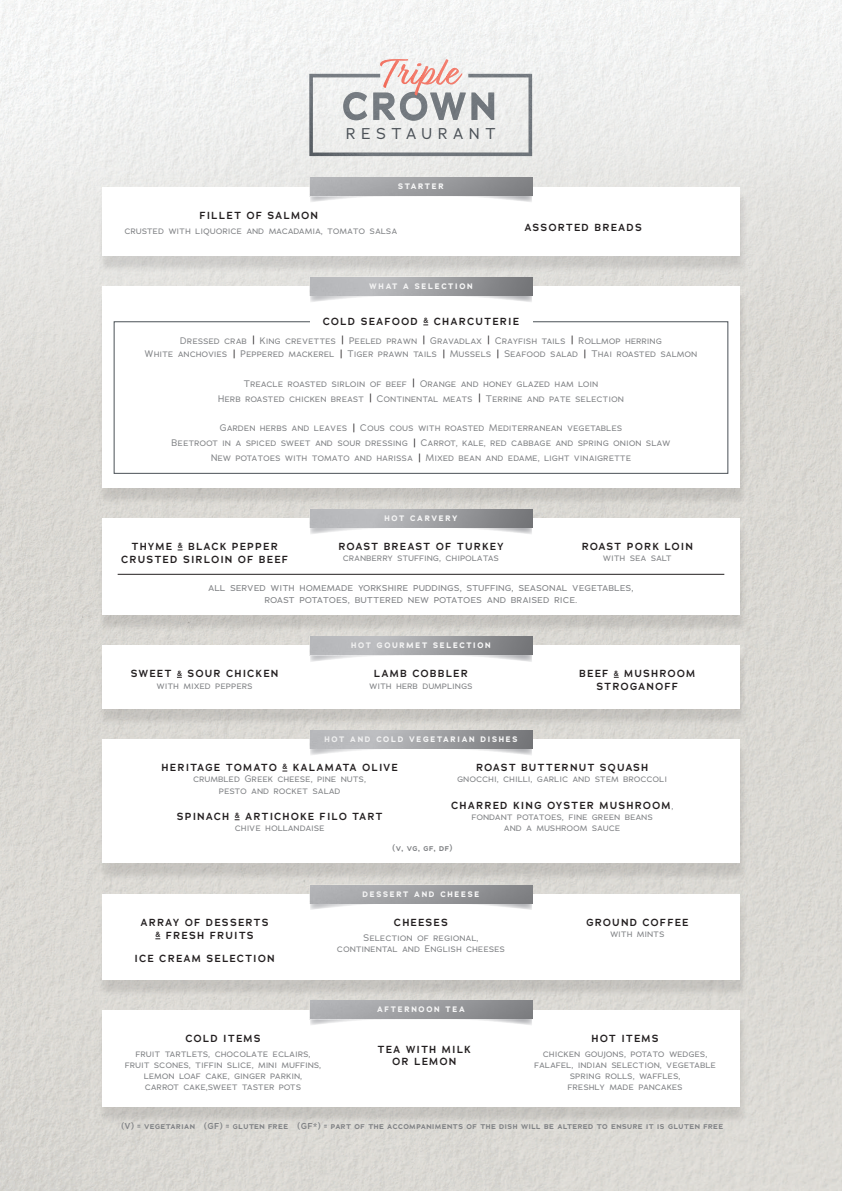
<style>
.page{position:relative;width:842px;height:1191px;background:#fff}
.page>*{position:absolute;margin:0;border:0;box-sizing:border-box;transform-origin:0 0}
.t1{font:15.3px "Adrianna";letter-spacing:.385em;color:#4b5157}
.t2{font:600 10.2px/13px "Adrianna";letter-spacing:.115em;color:#231f20;text-align:center}
.t3{font:10px/11.2px "Adrianna";letter-spacing:.05em;color:#808285;text-align:center}
.t4{font:9.3px/11.2px "Adrianna";letter-spacing:.05em;color:#808285;text-align:center}
.t5{font:600 8.6px "Adrianna";letter-spacing:.05em;color:#808285}
.t6{font:700 7.9px "Adrianna";letter-spacing:.215em;color:#fff}
.s1{font-size:11.3px;color:#231f20}
.s2{font-weight:400;font-size:9.3px;color:#808285}
</style>
<div class="page">
<div style="left:0;top:21px;width:842px;height:1170px;background:#dbd9d4"></div>
<img style="left:1px;top:0;width:841px;height:1087px">
<svg style="left:309px;top:59px;width:223px;height:97px"></svg>
<img style="left:379px;top:59px;width:83px;height:37px">
<div style="left:97px;top:192px;width:651px;height:81px;background:#231f20;opacity:.12"></div>
<div style="left:102px;top:187px;width:638px;height:69px;background:#fff"></div>
<div style="left:97px;top:899px;width:651px;height:97px;background:#231f20;opacity:.12"></div>
<div style="left:102px;top:894px;width:638px;height:85px;background:#fff"></div>
<div style="left:97px;top:1014px;width:651px;height:110px;background:#231f20;opacity:.12"></div>
<div style="left:102px;top:1009px;width:638px;height:97px;background:#fff"></div>
<div style="left:97px;top:291px;width:651px;height:214px;background:#231f20;opacity:.12"></div>
<div style="left:102px;top:286px;width:638px;height:202px;background:#fff"></div>
<div style="left:97px;top:523px;width:651px;height:109px;background:#231f20;opacity:.12"></div>
<div style="left:102px;top:518px;width:638px;height:97px;background:#fff"></div>
<div style="left:97px;top:651px;width:651px;height:75px;background:#231f20;opacity:.12"></div>
<div style="left:102px;top:646px;width:638px;height:63px;background:#fff"></div>
<div style="left:97px;top:744px;width:651px;height:137px;background:#231f20;opacity:.12"></div>
<div style="left:102px;top:739px;width:638px;height:124px;background:#fff"></div>
<svg style="left:310px;top:295px;width:222px;height:7px"></svg>
<svg style="left:310px;top:528px;width:222px;height:6px"></svg>
<svg style="left:310px;top:655px;width:222px;height:7px"></svg>
<svg style="left:310px;top:749px;width:222px;height:6px"></svg>
<img style="left:310px;top:277px;width:222px;height:18px">
<img style="left:310px;top:509px;width:222px;height:19px">
<img style="left:310px;top:636px;width:222px;height:19px">
<img style="left:310px;top:730px;width:222px;height:19px">
<svg style="left:310px;top:196px;width:222px;height:6px"></svg>
<svg style="left:310px;top:903px;width:222px;height:7px"></svg>
<svg style="left:310px;top:1019px;width:222px;height:6px"></svg>
<img style="left:310px;top:177px;width:222px;height:19px">
<img style="left:310px;top:884px;width:222px;height:19px">
<img style="left:310px;top:1000px;width:222px;height:19px">
<div style="left:114px;top:321px;width:614px;height:152px;border:1px solid #4b5157"></div>
<hr style="left:118px;top:574px;width:606px;height:1px;background:#231f20">
<div style="left:310px;top:311px;width:222px;height:16px;background:#fff"></div>
<h1 class="t1" style="left:346px;top:124px;width:151px">RESTAURANT</h1>
<p class="t6" style="left:398px;top:181px;width:47px">STARTER</p>
<p class="t2" style="left:199px;top:209px;width:120px">FILLET OF SALMON</p>
<p class="t4" style="left:125px;top:225px;width:274px">crusted with liquorice and macadamia, tomato salsa</p>
<p class="t6" style="left:369px;top:281px;width:105px">WHAT A SELECTION</p>
<p class="t2" style="left:524px;top:221px;width:119px">ASSORTED BREADS</p>
<p class="t2" style="left:323px;top:315px;width:198px">COLD SEAFOOD <sup>&amp;</sup> CHARCUTERIE</p>
<p class="t4" style="left:145px;top:333px;width:554px;line-height:13.5px">Dressed crab <span class="s1">|</span> King crevettes <span class="s1">|</span> Peeled prawn <span class="s1">|</span> Gravadlax <span class="s1">|</span> Crayfish tails <span class="s1">|</span> Rollmop herring<br>White anchovies <span class="s1">|</span> Peppered mackerel <span class="s1">|</span> Tiger prawn tails <span class="s1">|</span> Mussels <span class="s1">|</span> Seafood salad <span class="s1">|</span> Thai roasted salmon</p>
<p class="t4" style="left:218px;top:376px;width:407px;line-height:14.8px">Treacle roasted sirloin of beef <span class="s1">|</span> Orange and honey glazed ham loin<br>Herb roasted chicken breast <span class="s1">|</span> Continental meats <span class="s1">|</span> Terrine and pate selection</p>
<p class="t4" style="left:172px;top:420px;width:500px;line-height:14.8px">Garden herbs and leaves <span class="s1">|</span> Cous cous with roasted Mediterranean vegetables<br>Beetroot in a spiced sweet and sour dressing <span class="s1">|</span> Carrot, kale, red cabbage and spring onion slaw<br>New potatoes with tomato and harissa <span class="s1">|</span> Mixed bean and edame, light vinaigrette</p>
<p class="t6" style="left:385px;top:513px;width:74px">HOT CARVERY</p>
<p class="t2" style="left:121px;top:540px;width:168px">THYME <sup>&amp;</sup> BLACK PEPPER<br>CRUSTED SIRLOIN OF BEEF</p>
<p class="t2" style="left:338px;top:540px;width:166px">ROAST BREAST OF TURKEY</p>
<p class="t2" style="left:582px;top:540px;width:113px">ROAST PORK LOIN</p>
<p class="t4" style="left:603px;top:552px;width:70px">with sea salt</p>
<p class="t3" style="left:208px;top:582px;width:426px">all served with homemade yorkshire puddings, stuffing, seasonal vegetables, roast potatoes, buttered new potatoes and braised rice.</p>
<p class="t4" style="left:343px;top:552px;width:157px">cranberry stuffing, chipolatas</p>
<p class="t2" style="left:131px;top:667px;width:149px">SWEET <sup>&amp;</sup> SOUR CHICKEN</p>
<p class="t4" style="left:157px;top:679px;width:97px">with mixed peppers</p>
<p class="t6" style="left:351px;top:640px;width:141px">HOT GOURMET SELECTION</p>
<p class="t2" style="left:374px;top:667px;width:96px">LAMB COBBLER</p>
<p class="t4" style="left:369px;top:679px;width:104px">with herb dumplings</p>
<p class="t6" style="left:325px;top:734px;width:194px">HOT AND COLD VEGETARIAN DISHES</p>
<p class="t2" style="left:579px;top:668px;width:118px;line-height:12.1px">BEEF <sup>&amp;</sup> MUSHROOM<br>STROGANOFF</p>
<p class="t2" style="left:162px;top:761px;width:238px">HERITAGE TOMATO <sup>&amp;</sup> KALAMATA OLIVE</p>
<p class="t4" style="left:194px;top:773px;width:174px">crumbled Greek cheese, pine nuts, pesto and rocket salad</p>
<p class="t2" style="left:177px;top:810px;width:207px">SPINACH <sup>&amp;</sup> ARTICHOKE FILO TART</p>
<p class="t4" style="left:235px;top:822px;width:91px">chive hollandaise</p>
<p class="t2" style="left:476px;top:761px;width:174px">ROAST BUTTERNUT SQUASH</p>
<p class="t4" style="left:457px;top:773px;width:211px">gnocchi, chilli, garlic and stem broccoli</p>
<p class="t2" style="left:451px;top:798px;width:224px">CHARRED KING OYSTER MUSHROOM<span class="s2">,</span></p>
<p class="t4" style="left:472px;top:811px;width:182px">fondant potatoes, fine green beans and a mushroom sauce</p>
<p class="t5" style="left:393px;top:842px;width:61px">(v, vg, gf, df)</p>
<p class="t2" style="left:141px;top:916px;width:130px">ARRAY OF DESSERTS <sup>&amp;</sup> FRESH FRUITS</p>
<p class="t2" style="left:135px;top:952px;width:141px">ICE CREAM SELECTION</p>
<p class="t6" style="left:363px;top:888px;width:118px">DESSERT AND CHEESE</p>
<p class="t2" style="left:394px;top:916px;width:56px">CHEESES</p>
<p class="t4" style="left:337px;top:931px;width:169px">Selection of regional, continental and English cheeses</p>
<p class="t6" style="left:377px;top:1004px;width:89px">AFTERNOON TEA</p>
<p class="t2" style="left:185px;top:1031px;width:77px">COLD ITEMS</p>
<p class="t4" style="left:125px;top:1047px;width:198px">fruit tartlets, chocolate eclairs, fruit scones, tiffin slice, mini muffins, lemon loaf cake, ginger parkin,<br>carrot cake,sweet taster pots</p>
<p class="t2" style="left:377px;top:1044px;width:95px;line-height:11.5px">TEA WITH MILK<br>OR LEMON</p>
<p class="t2" style="left:586px;top:916px;width:104px">GROUND COFFEE</p>
<p class="t4" style="left:610px;top:928px;width:56px">with mints</p>
<p class="t2" style="left:592px;top:1031px;width:69px">HOT ITEMS</p>
<p class="t4" style="left:535px;top:1047px;width:183px">chicken goujons, potato wedges, falafel, indian selection, vegetable spring rolls, waffles,<br>freshly made pancakes</p>
<p class="t5" style="left:122px;top:1120px;width:603px">(V) = vegetarian (GF) = gluten free (GF*) = part of the accompaniments of the dish will be altered to ensure it is gluten free</p>
</div>
